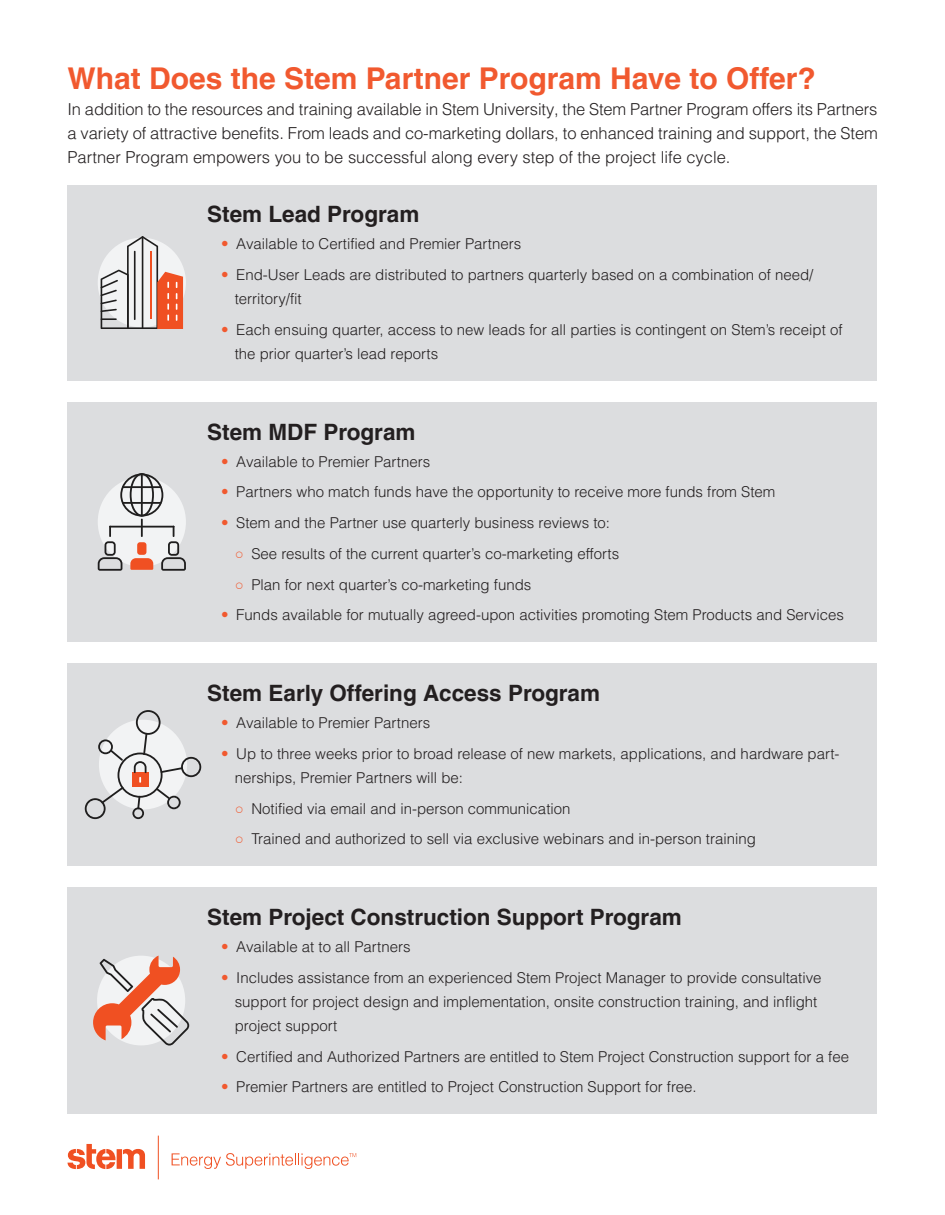
<style>
.page{position:relative;width:945px;height:1215px;background:#fff}
.page>*{position:absolute;margin:0;border:0;box-sizing:border-box;transform-origin:0 0}
.Secondary_Headline{font:700 30px "Helvetica LT Pro";color:#f1592f}
.Tertiary_Headline{font:700 22.5px "Helvetica LT Pro";color:#231f20}
.Body{font:300 16.5px/24px "Helvetica LT Pro";color:#231f20;text-align:justify}
.t1{font:300 15px/24px "Helvetica LT Pro";color:#231f20}
.s1{color:#f1592f}
.s2{font-family:"Arial";font-weight:400;color:#f1592f}
</style>
<div class="page">
<svg style="left:172px;top:1153px;width:184px;height:16px"></svg>
<svg style="left:68px;top:1144px;width:77px;height:25px"></svg>
<hr style="left:158px;top:1136px;width:1px;height:43px;background:#f05022">
<div style="left:68px;top:185px;width:810px;height:195px;background:#dcdddf"></div>
<svg style="left:101px;top:236px;width:82px;height:93px"></svg>
<hr style="left:142px;top:236px;width:1px;height:93px;background:#1f1e1e">
<div style="left:68px;top:887px;width:810px;height:227px;background:#dcdddf"></div>
<svg style="left:93px;top:956px;width:96px;height:90px"></svg>
<div style="left:68px;top:402px;width:810px;height:240px;background:#dcdddf"></div>
<svg style="left:98px;top:473px;width:88px;height:98px"></svg>
<div style="left:68px;top:663px;width:810px;height:203px;background:#dcdddf"></div>
<svg style="left:85px;top:710px;width:116px;height:109px"></svg>
<p class="Secondary_Headline" style="left:68px;top:60px;width:750px">What Does the Stem Partner Program Have to Offer?</p>
<p class="Body" style="left:68px;top:97px;width:812px">In addition to the resources and training available in Stem University, the Stem Partner Program offers its Partners a variety of attractive benefits. From leads and co-marketing dollars, to enhanced training and support, the Stem Partner Program empowers you to be successful along every step of the project life cycle.</p>
<p class="Tertiary_Headline" style="left:207px;top:201px;width:214px">Stem Lead Program</p>
<p class="t1" style="left:221px;top:232px;width:301px"><span class="s1">•</span> Available to Certified and Premier Partners</p>
<p class="t1" style="left:235px;top:263px;width:580px;text-indent:-14px"><span class="s1">•</span> End-User Leads are distributed to partners quarterly based on a combination of need/ territory/fit</p>
<p class="t1" style="left:235px;top:318px;width:609px;text-indent:-14px"><span class="s1">•</span> Each ensuing quarter, access to new leads for all parties is contingent on Stem’s receipt of the prior quarter’s lead reports</p>
<p class="Tertiary_Headline" style="left:207px;top:418px;width:210px">Stem MDF Program</p>
<p class="t1" style="left:221px;top:449px;width:210px"><span class="s1">•</span> Available to Premier Partners</p>
<p class="t1" style="left:221px;top:480px;width:556px"><span class="s1">•</span> Partners who match funds have the opportunity to receive more funds from Stem</p>
<p class="t1" style="left:221px;top:511px;width:390px"><span class="s1">•</span> Stem and the Partner use quarterly business reviews to:</p>
<p class="t1" style="left:235px;top:541px;width:386px"><span class="s2">○</span> See results of the current quarter’s co-marketing efforts</p>
<p class="t1" style="left:235px;top:572px;width:298px"><span class="s2">○</span> Plan for next quarter’s co-marketing funds</p>
<p class="t1" style="left:221px;top:603px;width:624px"><span class="s1">•</span> Funds available for mutually agreed-upon activities promoting Stem Products and Services</p>
<p class="Tertiary_Headline" style="left:207px;top:679px;width:394px">Stem Early Offering Access Program</p>
<p class="t1" style="left:221px;top:711px;width:210px"><span class="s1">•</span> Available to Premier Partners</p>
<p class="t1" style="left:235px;top:741px;width:606px;text-indent:-14px"><span class="s1">•</span> Up to three weeks prior to broad release of new markets, applications, and hardware part&shy;nerships, Premier Partners will be:</p>
<p class="t1" style="left:235px;top:796px;width:337px"><span class="s2">○</span> Notified via email and in-person communication</p>
<p class="t1" style="left:235px;top:827px;width:523px"><span class="s2">○</span> Trained and authorized to sell via exclusive webinars and in-person training</p>
<p class="Tertiary_Headline" style="left:207px;top:903px;width:476px">Stem Project Construction Support Program</p>
<p class="t1" style="left:221px;top:935px;width:191px"><span class="s1">•</span> Available at to all Partners</p>
<p class="t1" style="left:235px;top:965px;width:588px;text-indent:-14px"><span class="s1">•</span> Includes assistance from an experienced Stem Project Manager to provide consultative support for project design and implementation, onsite construction training, and inflight project support</p>
<p class="t1" style="left:221px;top:1044px;width:629px"><span class="s1">•</span> Certified and Authorized Partners are entitled to Stem Project Construction support for a fee</p>
<p class="t1" style="left:221px;top:1075px;width:477px"><span class="s1">•</span> Premier Partners are entitled to Project Construction Support for free.</p>
</div>
